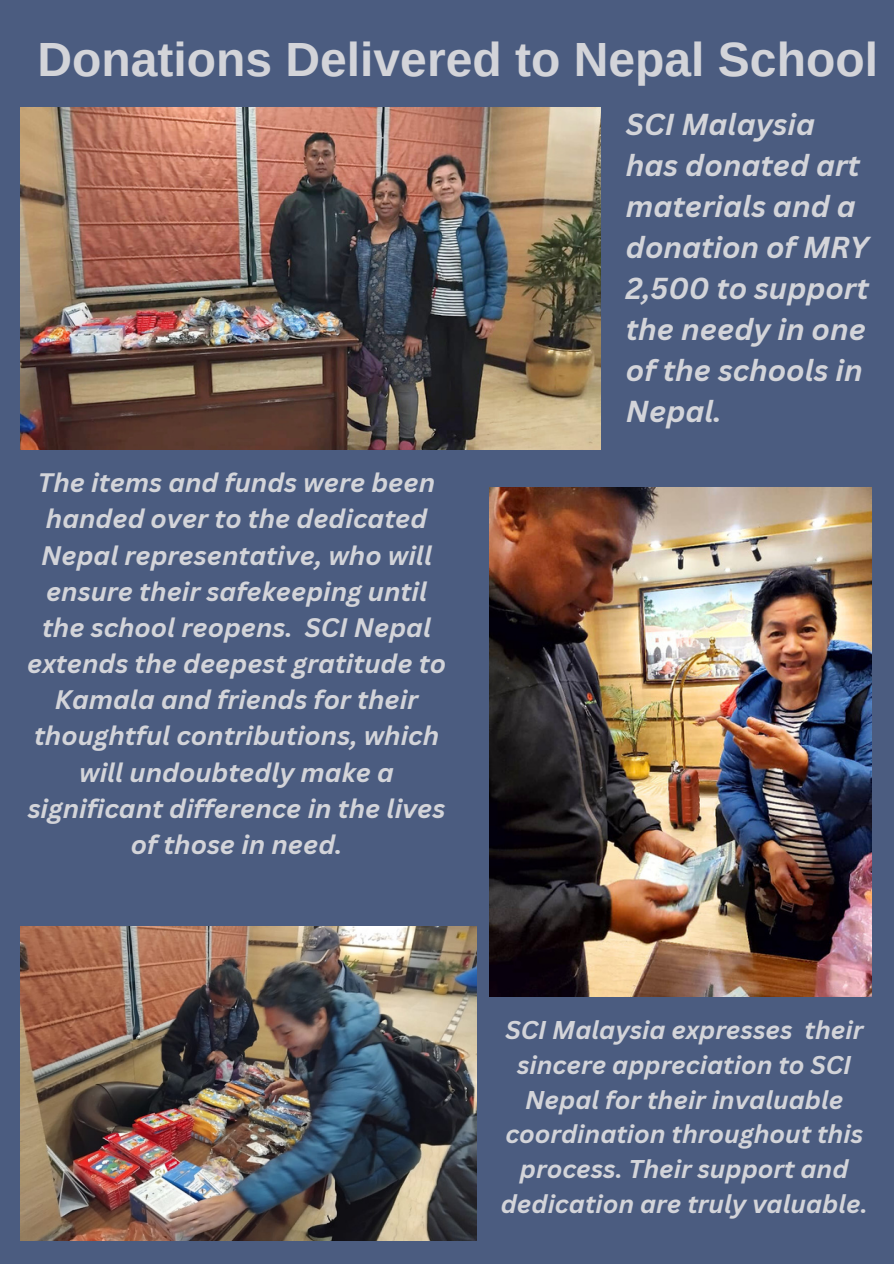
<style>
.page{position:relative;width:894px;height:1264px;background:#fff}
.page>*{position:absolute;margin:0;border:0;box-sizing:border-box;transform-origin:0 0}
.t1{font:700 48px "Arimo";color:#d3d4d9}
.t2{font:italic 700 29.55px/41px "Canva Sans";color:#d3d4d9}
.t3{font:italic 700 26.1px/36.2px "Canva Sans";color:#d3d4d9;text-align:center}
.t4{font:italic 700 25.05px/34.8px "Canva Sans";color:#d3d4d9;text-align:center}
</style>
<div class="page">
<div style="left:0;top:0;width:893px;height:1263px;background:#4b5c80"></div>
<img style="left:489px;top:488px;width:381px;height:508px">
<img style="left:20px;top:107px;width:580px;height:342px">
<img style="left:20px;top:926px;width:456px;height:314px">
<p class="t1" style="left:37px;top:33px;width:841px">Donations Delivered to Nepal School</p>
<p class="t2" style="left:625px;top:103px;width:244px">SCI Malaysia has donated art materials and a donation of MRY<br>2,500 to support the needy in one of the schools in<br>Nepal.</p>
<p class="t3" style="left:27px;top:464px;width:420px">The items and funds were been handed over to the dedicated<br>Nepal representative, who will ensure their safekeeping until the school reopens. SCI Nepal extends the deepest gratitude to<br>Kamala and friends for their thoughtful contributions, which will undoubtedly make a significant difference in the lives of those in need.</p>
<p class="t4" style="left:500px;top:1011px;width:368px">SCI Malaysia expresses their sincere appreciation to SCI<br>Nepal for their invaluable coordination throughout this process. Their support and dedication are truly valuable.</p>
</div>
